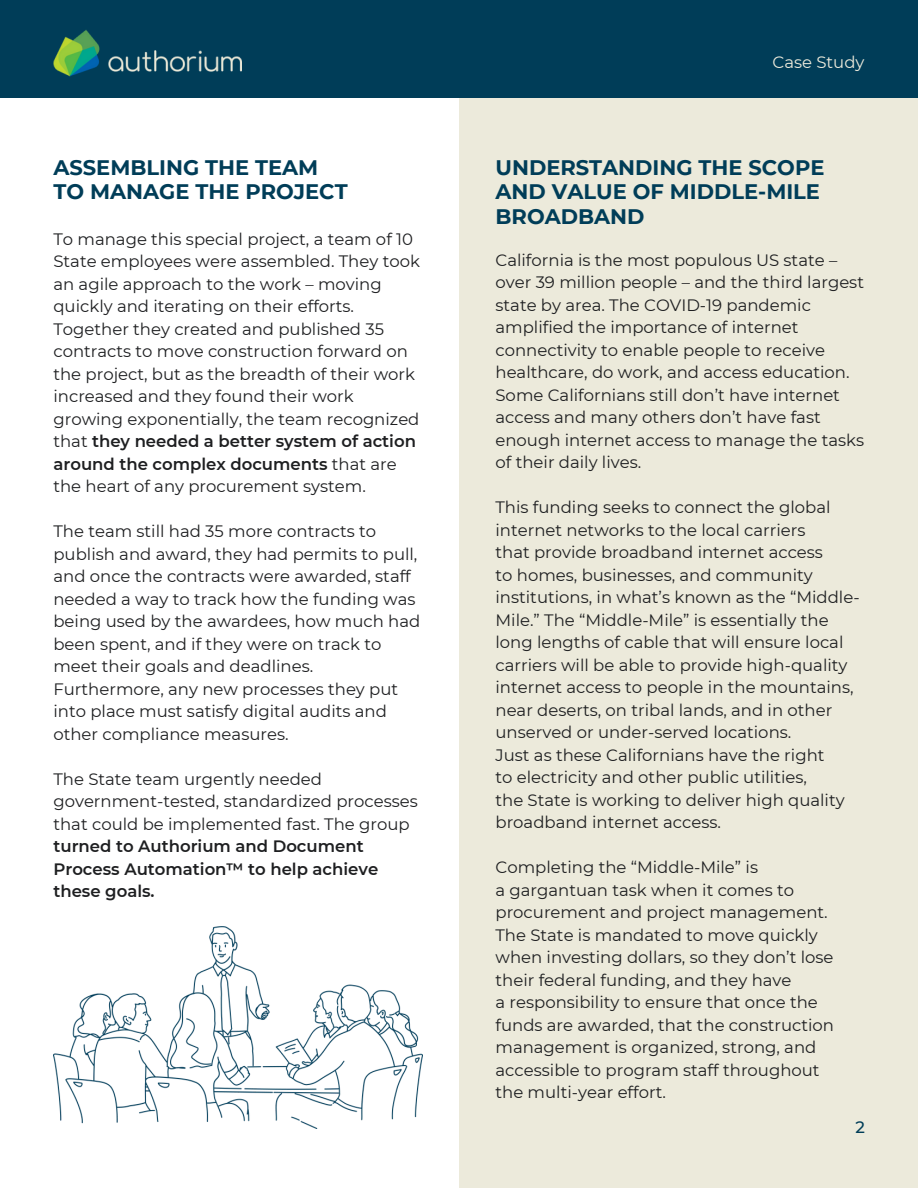
<style>
.page{position:relative;width:918px;height:1188px;background:#fff}
.page>*{position:absolute;margin:0;border:0;box-sizing:border-box;transform-origin:0 0}
.t1{font:700 21px/24.8px "Montserrat";color:#003d58}
.t2{font:16.5px/22.5px "Montserrat";color:#1e1f21}
.t3{font:16.5px "Montserrat";color:#eceadb}
.t4{font:500 16.5px "Montserrat";color:#003d58}
.s1{font-weight:600}
</style>
<div class="page">
<div style="left:459px;top:77px;width:459px;height:1111px;background:#eceadb"></div>
<div style="left:0;top:0;width:918px;height:98px;background:#003d58"></div>
<img style="left:53px;top:30px;width:188px;height:47px">
<img style="left:53px;top:926px;width:369px;height:203px">
<p class="t1" style="left:53px;top:155px;width:296px">ASSEMBLING THE TEAM<br>TO MANAGE THE PROJECT</p>
<p class="t2" style="left:53px;top:228px;width:368px">To manage this special project, a team of 10<br>State employees were assembled. They took an agile approach to the work – moving quickly and iterating on their efforts.<br>Together they created and published 35 contracts to move construction forward on the project, but as the breadth of their work increased and they found their work growing exponentially, the team recognized that <span class="s1">they needed a better system of action around the complex documents</span> that are the heart of any procurement system.</p>
<p class="t2" style="left:53px;top:520px;width:368px">The team still had 35 more contracts to publish and award, they had permits to pull, and once the contracts were awarded, staff needed a way to track how the funding was being used by the awardees, how much had been spent, and if they were on track to meet their goals and deadlines.<br>Furthermore, any new processes they put into place must satisfy digital audits and other compliance measures.</p>
<p class="t2" style="left:53px;top:768px;width:366px">The State team urgently needed government-tested, standardized processes that could be implemented fast. The group <span class="s1">turned to Authorium and Document Process Automation™ to help achieve these goals.</span></p>
<h1 class="t3" style="left:773px;top:52px;width:93px">Case Study</h1>
<p class="t1" style="left:496px;top:155px;width:330px">UNDERSTANDING THE SCOPE<br>AND VALUE OF MIDDLE-MILE<br>BROADBAND</p>
<p class="t2" style="left:496px;top:249px;width:370px">California is the most populous US state – over 39 million people – and the third largest state by area. The COVID-19 pandemic amplified the importance of internet connectivity to enable people to receive healthcare, do work, and access education.<br>Some Californians still don’t have internet access and many others don’t have fast enough internet access to manage the tasks of their daily lives.</p>
<p class="t2" style="left:496px;top:496px;width:337px">This funding seeks to connect the global internet networks to the local carriers</p>
<p class="t2" style="left:496px;top:541px;width:329px">that provide broadband internet access</p>
<p class="t2" style="left:496px;top:564px;width:366px">to homes, businesses, and community institutions, in what’s known as the “Middle-Mile.” The “Middle-Mile” is essentially the long lengths of cable that will ensure local carriers will be able to provide high-quality internet access to people in the mountains, near deserts, on tribal lands, and in other unserved or under-served locations.</p>
<p class="t2" style="left:496px;top:744px;width:331px">Just as these Californians have the right</p>
<p class="t2" style="left:496px;top:766px;width:313px">to electricity and other public utilities,</p>
<p class="t2" style="left:496px;top:789px;width:351px">the State is working to deliver high quality broadband internet access.</p>
<p class="t2" style="left:496px;top:856px;width:264px">Completing the “Middle-Mile” is</p>
<h1 class="t2" style="left:496px;top:879px;width:334px">a gargantuan task when it comes to procurement and project management.</h1>
<p class="t2" style="left:496px;top:924px;width:339px">The State is mandated to move quickly when investing dollars, so they don’t lose their federal funding, and they have</p>
<p class="t2" style="left:496px;top:991px;width:340px">a responsibility to ensure that once the funds are awarded, that the construction management is organized, strong, and accessible to program staff throughout</p>
<p class="t2" style="left:496px;top:1081px;width:172px">the multi-year effort.</p>
<p class="t4" style="left:855px;top:1117px;width:11px">2</p>
</div>
